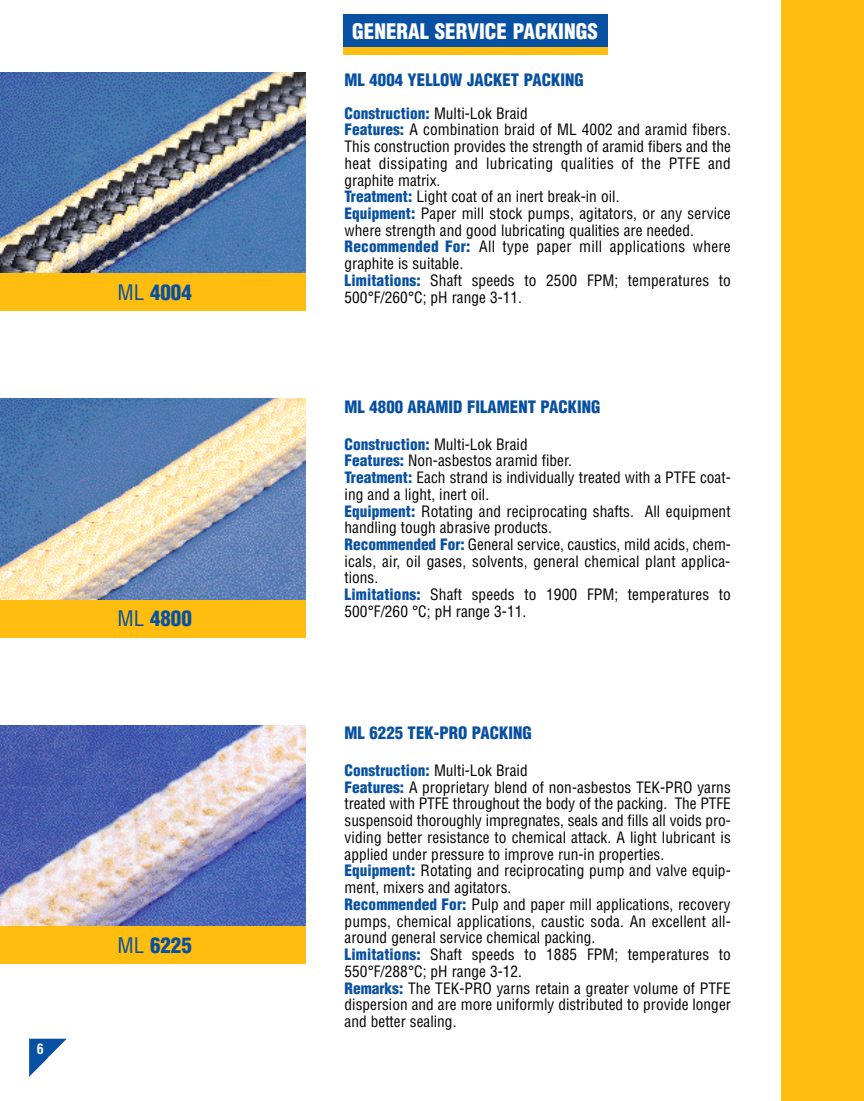
<style>
.page{position:relative;width:864px;height:1101px;background:#fff}
.page>*{position:absolute;margin:0;border:0;box-sizing:border-box;transform-origin:0 0}
.t1{font:900 condensed 20.85px "Helvetica";color:#fff}
.t2{font:900 condensed 20.85px "Helvetica";color:#0850a1}
.t3{font:900 condensed 16.8px "Helvetica";color:#0850a1}
.t4{font:condensed 15.3px/16.8px "Helvetica";color:#000}
.t5{font:700 condensed 13.95px "Helvetica";color:#fff}
.s1{font-weight:400}
.s2{font-weight:900;color:#0850a1}
</style>
<div class="page">
<div style="left:781px;top:0;width:83px;height:1101px;background:#ffbe0f"></div>
<img style="left:0;top:725px;width:305px;height:201px">
<div style="left:0;top:926px;width:305px;height:38px;background:#ffbe0f"></div>
<img style="left:0;top:72px;width:305px;height:201px">
<div style="left:0;top:274px;width:305px;height:37px;background:#ffbe0f"></div>
<img style="left:0;top:399px;width:305px;height:201px">
<div style="left:0;top:600px;width:305px;height:37px;background:#ffbe0f"></div>
<div style="left:343px;top:14px;width:264px;height:35px;background:#0850a1"></div>
<div style="left:343px;top:48px;width:264px;height:7px;background:#ffbe0f"></div>
<svg style="left:29px;top:1039px;width:38px;height:37px"></svg>
<h1 class="t2" style="left:118px;top:284px;width:76px"><span class="s1">ML</span> 4004</h1>
<h1 class="t2" style="left:118px;top:610px;width:76px"><span class="s1">ML</span> 4800</h1>
<p class="t5" style="left:37px;top:1043px;width:8px">6</p>
<h1 class="t2" style="left:118px;top:937px;width:76px"><span class="s1">ML</span> 6225</h1>
<h1 class="t1" style="left:352px;top:24px;width:247px">GENERAL SERVICE PACKINGS</h1>
<p class="t3" style="left:345px;top:74px;width:241px">ML 4004 YELLOW JACKET PACKING</p>
<p class="t4" style="left:345px;top:106px;width:388px"><span class="s2">Construction:</span> Multi-Lok Braid<br><span class="s2">Features:</span> A combination braid of ML 4002 and aramid fibers.<br>This construction provides the strength of aramid fibers and the heat dissipating and lubricating qualities of the PTFE and graphite matrix.<br><span class="s2">Treatment:</span> Light coat of an inert break-in oil.<br><span class="s2">Equipment:</span> Paper mill stock pumps, agitators, or any service where strength and good lubricating qualities are needed.<br><span class="s2">Recommended For:</span> All type paper mill applications where graphite is suitable.<br><span class="s2">L im ita tio n s :</span> Shaft speeds to 2500 FPM; temperatures to 500°F/260°C; pH range 3-11.</p>
<p class="t3" style="left:345px;top:400px;width:257px">ML 4800 ARAMID FILAMENT PACKING</p>
<p class="t4" style="left:345px;top:437px;width:388px"><span class="s2">Construction:</span> Multi-Lok Braid<br><span class="s2">Features:</span> Non-asbestos aramid fiber.<br><span class="s2">Treatment:</span> Each strand is individually treated with a PTFE coat&shy;ing and a light, inert oil.<br><span class="s2">Equipment:</span> Rotating and reciprocating shafts. All equipment handling tough abrasive products.<br><span class="s2">Recommended For:</span> General service, caustics, mild acids, chem&shy;icals, air, oil gases, solvents, general chemical plant applica&shy;tions.<br><span class="s2">L im ita tio n s :</span> Shaft speeds to 1900 FPM; temperatures to 500°F/260 °C; pH range 3-11.</p>
<p class="t3" style="left:345px;top:726px;width:189px">ML 6225 TEK-PRO PACKING</p>
<p class="t4" style="left:345px;top:763px;width:388px"><span class="s2">Construction:</span> Multi-Lok Braid<br><span class="s2">Features:</span> A proprietary blend of non-asbestos TEK-PRO yarns treated with PTFE throughout the body of the packing. The PTFE suspensoid thoroughly impregnates, seals and fills all voids pro&shy;viding better resistance to chemical attack. A light lubricant is applied under pressure to improve run-in properties.<br><span class="s2">Equipment:</span> Rotating and reciprocating pump and valve equip&shy;ment, mixers and agitators.<br><span class="s2">Recommended For:</span> Pulp and paper mill applications, recovery pumps, chemical applications, caustic soda. An excellent all&shy;around general service chemical packing.<br><span class="s2">L im ita tio n s :</span> Shaft speeds to 1885 FPM; temperatures to 550°F/288°C; pH range 3-12.<br><span class="s2">Remarks:</span> The TEK-PRO yarns retain a greater volume of PTFE dispersion and are more uniformly distributed to provide longer and better sealing.</p>
</div>
